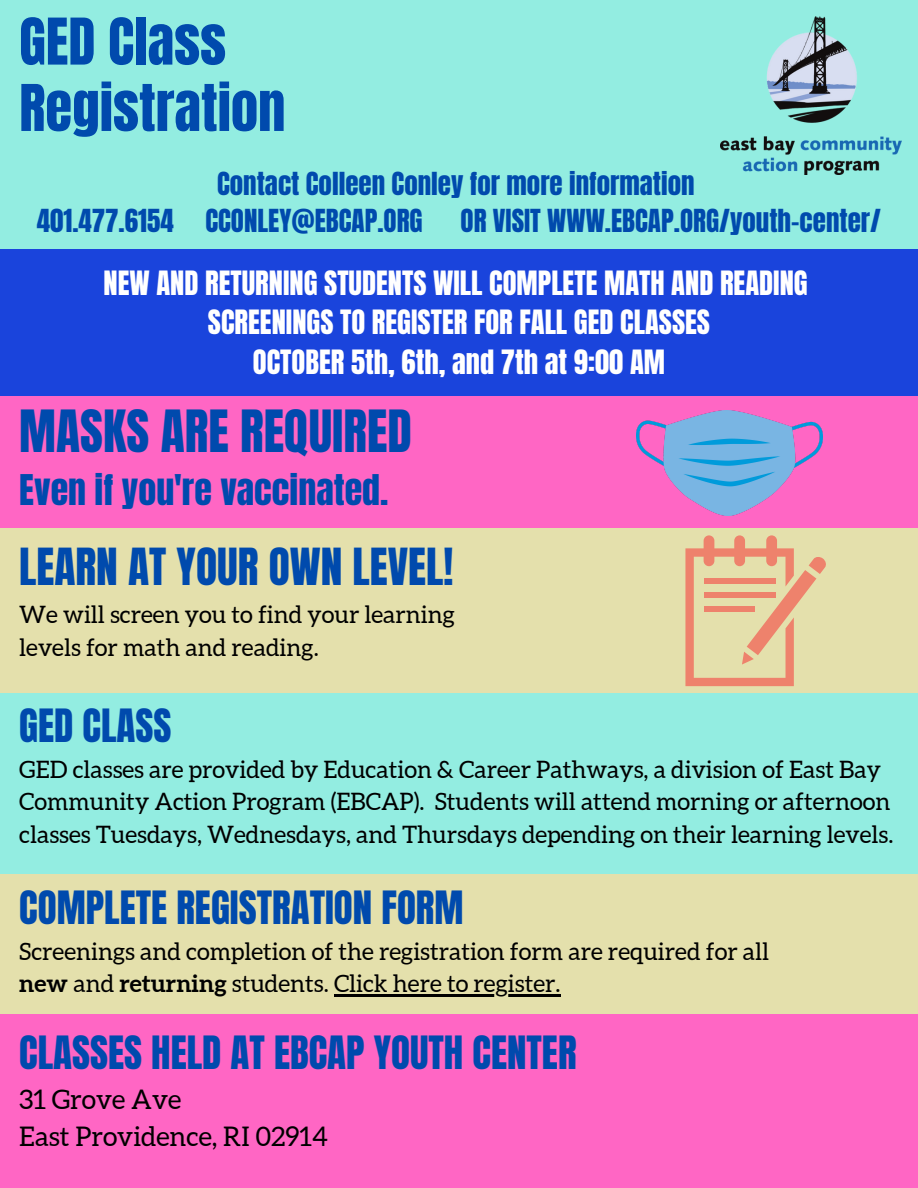
<style>
.page{position:relative;width:918px;height:1188px;background:#fff}
.page>*{position:absolute;margin:0;border:0;box-sizing:border-box;transform-origin:0 0}
.t1{font:54.75px/66.3px "Anton";color:#004aad}
.t2{font:49.5px "Anton";color:#004aad}
.t3{font:43.5px "Anton";color:#004aad}
.t4{font:39px "Anton";color:#004aad}
.t5{font:36px "Anton";color:#004aad}
.t6{font:28.5px "Anton";color:#fff}
.t7{font:27px "Anton";color:#004aad}
.t8{font:27px "Aleo";color:#000}
.t9{font:24px/32.7px "Aleo";color:#000}
.s1{font-weight:700}
</style>
<div class="page">
<div style="left:0;top:0;width:918px;height:248px;background:#93ede1"></div>
<div style="left:0;top:249px;width:918px;height:170px;background:#1a44dc"></div>
<img style="left:721px;top:17px;width:181px;height:157px">
<div style="left:0;top:397px;width:918px;height:132px;background:#ff66c4"></div>
<div style="left:0;top:528px;width:918px;height:165px;background:#e4e0ac"></div>
<div style="left:0;top:694px;width:918px;height:181px;background:#93ede1"></div>
<div style="left:0;top:875px;width:918px;height:139px;background:#e4e0ac"></div>
<div style="left:0;top:1015px;width:918px;height:173px;background:#ff66c4"></div>
<img style="left:636px;top:410px;width:187px;height:105px">
<svg style="left:685px;top:535px;width:141px;height:151px"></svg>
<hr style="left:334px;top:994px;width:227px;height:3px;background:#000">
<p class="t1" style="left:19px;top:9px;width:268px">GED Class<br>Registration</p>
<p class="t7" style="left:217px;top:164px;width:479px">Contact Colleen Conley for more information</p>
<p class="t7" style="left:37px;top:201px;width:387px">401.477.6154 CCONLEY@EBCAP.ORG</p>
<p class="t7" style="left:461px;top:201px;width:422px">OR VISIT WWW.EBCAP.ORG/youth-center/</p>
<p class="t6" style="left:104px;top:263px;width:706px">NEW AND RETURNING STUDENTS WILL COMPLETE MATH AND READING</p>
<p class="t6" style="left:208px;top:302px;width:504px">SCREENINGS TO REGISTER FOR FALL GED CLASSES</p>
<p class="t6" style="left:253px;top:341px;width:414px">OCTOBER 5th, 6th, and 7th at 9:00 AM</p>
<p class="t2" style="left:19px;top:396px;width:394px">MASKS ARE REQUIRED</p>
<p class="t5" style="left:19px;top:464px;width:371px">Even if you're vaccinated.</p>
<p class="t3" style="left:19px;top:536px;width:436px">LEARN AT YOUR OWN LEVEL!</p>
<p class="t9" style="left:19px;top:598px;width:437px">We will screen you to find your learning</p>
<p class="t9" style="left:19px;top:631px;width:301px">levels for math and reading.</p>
<p class="t4" style="left:19px;top:697px;width:154px">GED CLASS</p>
<p class="t9" style="left:19px;top:753px;width:876px">GED classes are provided by Education &amp; Career Pathways, a division of East Bay<br>Community Action Program (EBCAP). Students will attend morning or afternoon classes Tuesdays, Wednesdays, and Thursdays depending on their learning levels.</p>
<p class="t4" style="left:19px;top:879px;width:446px">COMPLETE REGISTRATION FORM</p>
<p class="t9" style="left:19px;top:935px;width:751px">Screenings and completion of the registration form are required for all</p>
<p class="t9" style="left:19px;top:967px;width:543px"><span class="s1">new</span> and <span class="s1">returning</span> students. Click here to register.</p>
<p class="t4" style="left:19px;top:1025px;width:559px">CLASSES HELD AT EBCAP YOUTH CENTER</p>
<p class="t8" style="left:19px;top:1084px;width:164px">31 Grove Ave</p>
<p class="t8" style="left:19px;top:1121px;width:310px">East Providence, RI 02914</p>
</div>
